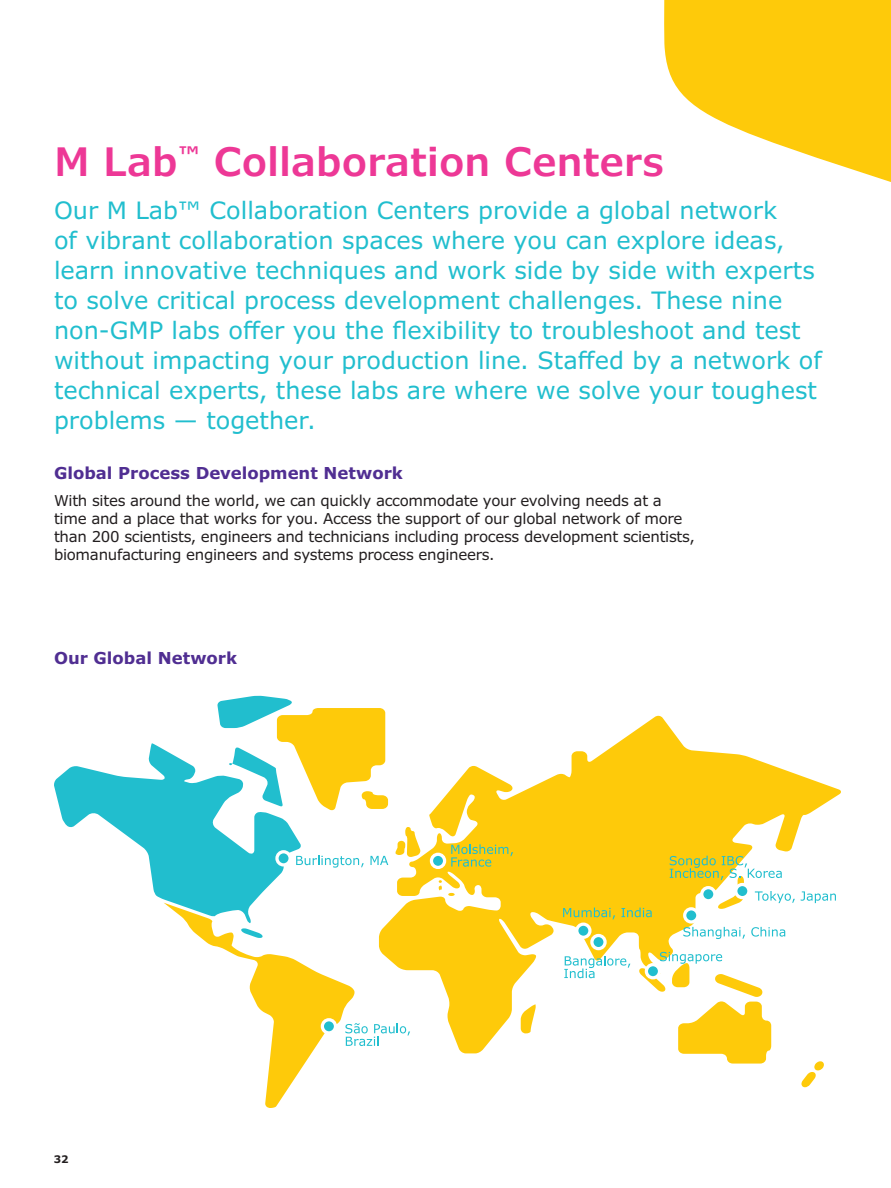
<style>
.page{position:relative;width:891px;height:1188px;background:#fff}
.page>*{position:absolute;margin:0;border:0;box-sizing:border-box;transform-origin:0 0}
.TOC_Level_1{font:600 39px "Verdana Pro";color:#ed3896}
.Body_Copy_9_11{font:24px/30px "Verdana Pro";color:#21bece}
.Body_Copy_9_11-2{font:700 16.5px "Verdana Pro";color:#502e92}
.Body_Copy_9_11-3{font:15px/18px "Verdana Pro";letter-spacing:-.02em;color:#231f20}
.t1{font:700 10.5px "Verdana Pro";color:#231f20}
</style>
<div class="page">
<svg style="left:383px;top:716px;width:458px;height:337px"></svg>
<svg style="left:54px;top:743px;width:247px;height:160px;fill:#21bece"></svg>
<svg style="left:217px;top:696px;width:171px;height:114px"></svg>
<svg style="left:521px;top:1004px;width:15px;height:29px"></svg>
<svg style="left:448px;top:893px;width:7px;height:3px"></svg>
<svg style="left:439px;top:880px;width:3px;height:10px"></svg>
<svg style="left:396px;top:827px;width:24px;height:30px"></svg>
<svg style="left:801px;top:1061px;width:23px;height:26px"></svg>
<svg style="left:277px;top:852px;width:13px;height:13px"></svg>
<div style="left:275px;top:850px;width:17px;height:17px;border:3px solid #fff;border-radius:50%"></div>
<svg style="left:577px;top:924px;width:13px;height:13px"></svg>
<div style="left:575px;top:923px;width:17px;height:16px;border:3px solid #fff;border-radius:50%"></div>
<svg style="left:592px;top:936px;width:13px;height:13px"></svg>
<div style="left:590px;top:934px;width:17px;height:16px;border:3px solid #fff;border-radius:50%"></div>
<svg style="left:685px;top:909px;width:13px;height:13px"></svg>
<div style="left:683px;top:907px;width:16px;height:17px;border:3px solid #fff;border-radius:50%"></div>
<div style="left:431px;top:854px;width:14px;height:13px;background:#21bece;border-radius:50%"></div>
<div style="left:430px;top:853px;width:16px;height:16px;border:3px solid #fff;border-radius:50%"></div>
<svg style="left:639px;top:952px;width:132px;height:112px"></svg>
<svg style="left:683px;top:927px;width:62px;height:12px"></svg>
<svg style="left:751px;top:927px;width:34px;height:10px"></svg>
<svg style="left:563px;top:908px;width:52px;height:11px"></svg>
<svg style="left:622px;top:908px;width:30px;height:9px"></svg>
<svg style="left:564px;top:956px;width:66px;height:22px"></svg>
<svg style="left:801px;top:891px;width:35px;height:12px"></svg>
<svg style="left:670px;top:856px;width:125px;height:53px"></svg>
<svg style="left:296px;top:855px;width:68px;height:13px"></svg>
<svg style="left:370px;top:856px;width:18px;height:9px"></svg>
<svg style="left:451px;top:844px;width:62px;height:23px"></svg>
<svg style="left:164px;top:903px;width:246px;height:205px"></svg>
<svg style="left:664px;top:0;width:227px;height:182px;fill:#feca0a"></svg>
<p class="TOC_Level_1" style="left:54px;top:137px;width:612px">M Lab<sup>™</sup> Collaboration Centers</p>
<p class="Body_Copy_9_11" style="left:54px;top:196px;width:769px">Our M Lab™ Collaboration Centers provide a global network<br>of vibrant collaboration spaces where you can explore ideas, learn innovative techniques and work side by side with experts to solve critical process development challenges. These nine non-GMP labs offer you the flexibility to troubleshoot and test without impacting your production line. Staffed by a network of technical experts, these labs are where we solve your toughest problems — together.</p>
<p class="Body_Copy_9_11-2" style="left:54px;top:462px;width:350px">Global Process Development Network</p>
<p class="Body_Copy_9_11-3" style="left:54px;top:492px;width:642px">With sites around the world, we can quickly accommodate your evolving needs at a time and a place that works for you. Access the support of our global network of more than 200 scientists, engineers and technicians including process development scientists, biomanufacturing engineers and systems process engineers.</p>
<p class="Body_Copy_9_11-2" style="left:54px;top:647px;width:185px">Our Global Network</p>
<p class="t1" style="left:54px;top:1152px;width:16px">32</p>
</div>
